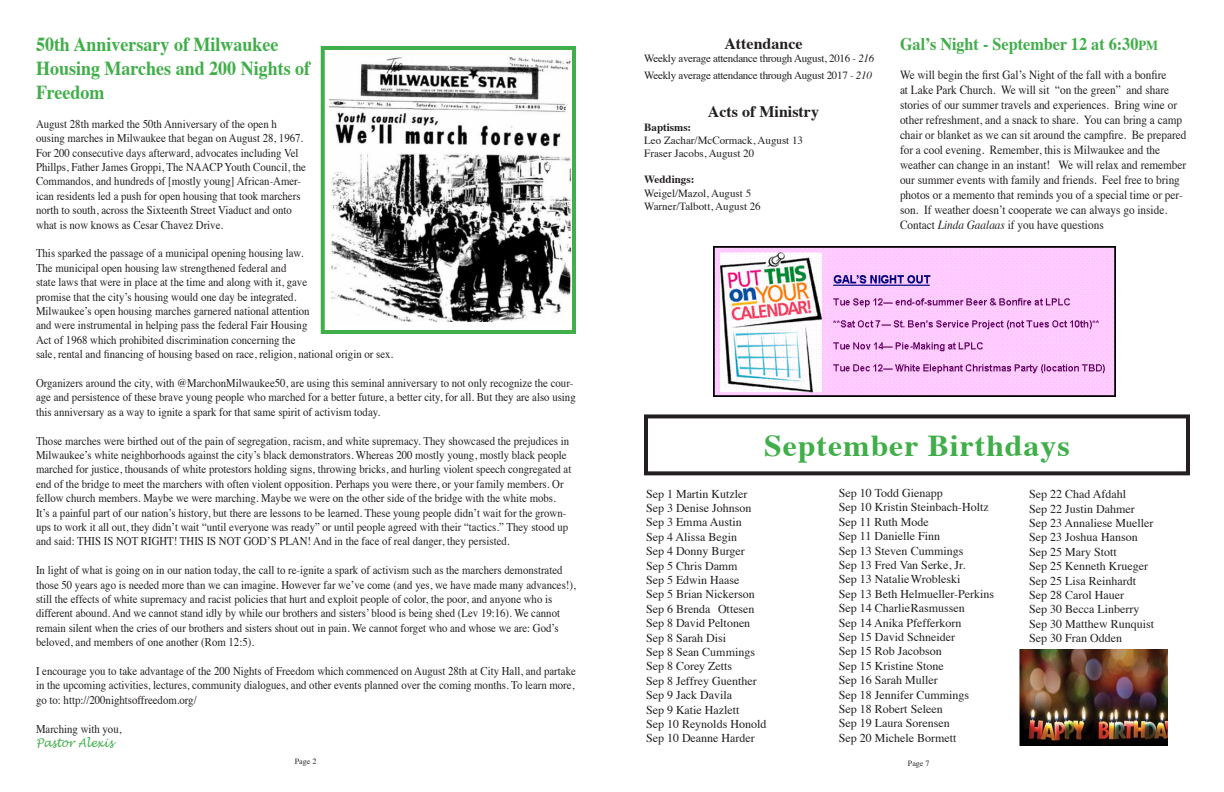
<style>
.page{position:relative;width:1224px;height:792px;background:#fff}
.page>*{position:absolute;margin:0;border:0;box-sizing:border-box;transform-origin:0 0}
.t1{font:700 30.3px "Times";letter-spacing:.03em;color:#40ae49;scale:1.05 1}
.t2{font:700 19.8px/24px "Times";color:#40ae49;scale:.91 1}
.t3{font:700 17.8px "Times";color:#40ae49;scale:.91 1}
.t4{font:700 16px "Times";color:#231f20}
.t5{font:12.4px/15px "Times";color:#231f20;scale:.91 1}
.t6{font:12px/14.4px "Times";color:#231f20}
.t7{font:11.9px/14.4px "Times";color:#231f20;scale:.91 1}
.t8{font:italic 11.9px "Lucida Handwriting";color:#40ae49;scale:.91 1}
.t9{font:11px/13.2px "Times";color:#231f20}
.t10{font:11px/16.8px "Times";letter-spacing:-.025em;color:#231f20}
.t11{font:700 11px "Times";color:#231f20}
.t12{font:8px "Times";color:#231f20}
.s1{font-style:italic}
.s2{font-size:13.9px}
</style>
<div class="page">
<div style="left:644px;top:414px;width:546px;height:61px;border:4px solid #231f20"></div>
<img style="left:1019px;top:650px;width:149px;height:96px">
<img style="left:713px;top:247px;width:402px;height:149px">
<img style="left:328px;top:57px;width:243px;height:264px">
<div style="left:321px;top:46px;width:255px;height:288px;border:4px solid #40ae49"></div>
<h2 class="t2" style="left:36px;top:34px;width:303px">50th Anniversary of Milwaukee<br>Housing Marches and 200 Nights of<br>Freedom</h2>
<p class="t7" style="left:36px;top:118px;width:298px">August 28th marked the 50th Anniversary of the open h ousing marches in Milwaukee that began on August 28, 1967.<br>For 200 consecutive days afterward, advocates including Vel Phillps, Father James Groppi, The NAACP Youth Council, the Commandos, and hundreds of [mostly young] African-Amer&shy;ican residents led a push for open housing that took marchers north to south, across the Sixteenth Street Viaduct and onto what is now knows as Cesar Chavez Drive.</p>
<p class="t7" style="left:36px;top:247px;width:394px">This sparked the passage of a municipal opening housing law.<br>The municipal open housing law strengthened federal and<br>state laws that were in place at the time and along with it, gave<br>promise that the city’s housing would one day be integrated.<br>Milwaukee’s open housing marches garnered national attention<br>and were instrumental in helping pass the federal Fair Housing<br>Act of 1968 which prohibited discrimination concerning the<br>sale, rental and financing of housing based on race, religion, national origin or sex.</p>
<p class="t7" style="left:36px;top:377px;width:595px">Organizers around the city, with @MarchonMilwaukee50, are using this seminal anniversary to not only recognize the cour&shy;age and persistence of these brave young people who marched for a better future, a better city, for all. But they are also using this anniversary as a way to ignite a spark for that same spirit of activism today.</p>
<p class="t7" style="left:36px;top:434px;width:590px">Those marches were birthed out of the pain of segregation, racism, and white supremacy. They showcased the prejudices in Milwaukee’s white neighborhoods against the city’s black demonstrators. Whereas 200 mostly young, mostly black people marched for justice, thousands of white protestors holding signs, throwing bricks, and hurling violent speech congregated at end of the bridge to meet the marchers with often violent opposition. Perhaps you were there, or your family members. Or fellow church members. Maybe we were marching. Maybe we were on the other side of the bridge with the white mobs.<br>It’s a painful part of our nation’s history, but there are lessons to be learned. These young people didn’t wait for the grown&shy;ups to work it all out, they didn’t wait “until everyone was ready” or until people agreed with their “tactics.” They stood up and said: THIS IS NOT RIGHT! THIS IS NOT GOD’S PLAN! And in the face of real danger, they persisted.</p>
<p class="t7" style="left:36px;top:564px;width:595px">In light of what is going on in our nation today, the call to re-ignite a spark of activism such as the marchers demonstrated those 50 years ago is needed more than we can imagine. However far we’ve come (and yes, we have made many advances!), still the effects of white supremacy and racist policies that hurt and exploit people of color, the poor, and anyone who is different abound. And we cannot stand idly by while our brothers and sisters’ blood is being shed (Lev 19:16). We cannot remain silent when the cries of our brothers and sisters shout out in pain. We cannot forget who and whose we are: God’s beloved, and members of one another (Rom 12:5).</p>
<p class="t7" style="left:36px;top:665px;width:595px">I encourage you to take advantage of the 200 Nights of Freedom which commenced on August 28th at City Hall, and partake in the upcoming activities, lectures, community dialogues, and other events planned over the coming months. To learn more, go to: http://200nightsoffreedom.org/</p>
<p class="t7" style="left:36px;top:722px;width:95px">Marching with you,</p>
<p class="t8" style="left:36px;top:735px;width:86px">Pastor Alexis</p>
<h3 class="t4" style="left:724px;top:37px;width:80px">Attendance</h3>
<p class="t10" style="left:644px;top:51px;width:232px">Weekly average attendance through August, 2016 - <span class="s1">216<br></span>Weekly average attendance through August 2017 - <span class="s1">210</span></p>
<h3 class="t4" style="left:708px;top:105px;width:113px">Acts of Ministry</h3>
<p class="t11" style="left:644px;top:122px;width:49px">Baptisms:</p>
<p class="t9" style="left:644px;top:134px;width:160px">Leo Zachar/McCormack, August 13<br>Fraser Jacobs, August 20</p>
<p class="t11" style="left:644px;top:175px;width:52px">Weddings:</p>
<p class="t9" style="left:644px;top:187px;width:118px">Weigel/Mazol, August 5<br>Warner/Talbott, August 26</p>
<h3 class="t3" style="left:900px;top:37px;width:285px">Gal’s Night - September 12 at 6:30<span class="s2">PM</span></h3>
<p class="t5" style="left:900px;top:69px;width:316px">We will begin the first Gal’s Night of the fall with a bonfire<br>at Lake Park Church. We will sit “on the green” and share stories of our summer travels and experiences. Bring wine or other refreshment, and a snack to share. You can bring a camp chair or blanket as we can sit around the campfire. Be prepared for a cool evening. Remember, this is Milwaukee and the weather can change in an instant! We will relax and remember our summer events with family and friends. Feel free to bring photos or a memento that reminds you of a special time or per&shy;son. If weather doesn’t cooperate we can always go inside.<br>Contact <span class="s1">Linda Gaalaas</span> if you have questions</p>
<h1 class="t1" style="left:764px;top:433px;width:292px">September Birthdays</h1>
<p class="t6" style="left:646px;top:487px;width:122px">Sep 1 Martin Kutzler<br>Sep 3 Denise Johnson<br>Sep 3 Emma Austin<br>Sep 4 Alissa Begin<br>Sep 4 Donny Burger<br>Sep 5 Chris Damm<br>Sep 5 Edwin Haase<br>Sep 5 Brian Nickerson<br>Sep 6 Brenda Ottesen<br>Sep 8 David Peltonen<br>Sep 8 Sarah Disi<br>Sep 8 Sean Cummings<br>Sep 8 Corey Zetts<br>Sep 8 Jeffrey Guenther<br>Sep 9 Jack Davila<br>Sep 9 Katie Hazlett<br>Sep 10 Reynolds Honold<br>Sep 10 Deanne Harder</p>
<p class="t6" style="left:839px;top:487px;width:157px">Sep 10 Todd Gienapp<br>Sep 10 Kristin Steinbach-Holtz<br>Sep 11 Ruth Mode<br>Sep 11 Danielle Finn<br>Sep 13 Steven Cummings<br>Sep 13 Fred Van Serke, Jr.<br>Sep 13 NatalieWrobleski<br>Sep 13 Beth Helmueller-Perkins<br>Sep 14 CharlieRasmussen<br>Sep 14 Anika Pfefferkorn<br>Sep 15 David Schneider<br>Sep 15 Rob Jacobson<br>Sep 15 Kristine Stone<br>Sep 16 Sarah Muller<br>Sep 18 Jennifer Cummings<br>Sep 18 Robert Seleen<br>Sep 19 Laura Sorensen<br>Sep 20 Michele Bormett</p>
<p class="t6" style="left:1029px;top:488px;width:127px">Sep 22 Chad Afdahl<br>Sep 22 Justin Dahmer<br>Sep 23 Annaliese Mueller<br>Sep 23 Joshua Hanson<br>Sep 25 Mary Stott<br>Sep 25 Kenneth Krueger<br>Sep 25 Lisa Reinhardt<br>Sep 28 Carol Hauer<br>Sep 30 Becca Linberry<br>Sep 30 Matthew Runquist<br>Sep 30 Fran Odden</p>
<p class="t12" style="left:295px;top:758px;width:23px">Page 2</p>
<p class="t12" style="left:908px;top:760px;width:23px">Page 7</p>
</div>
